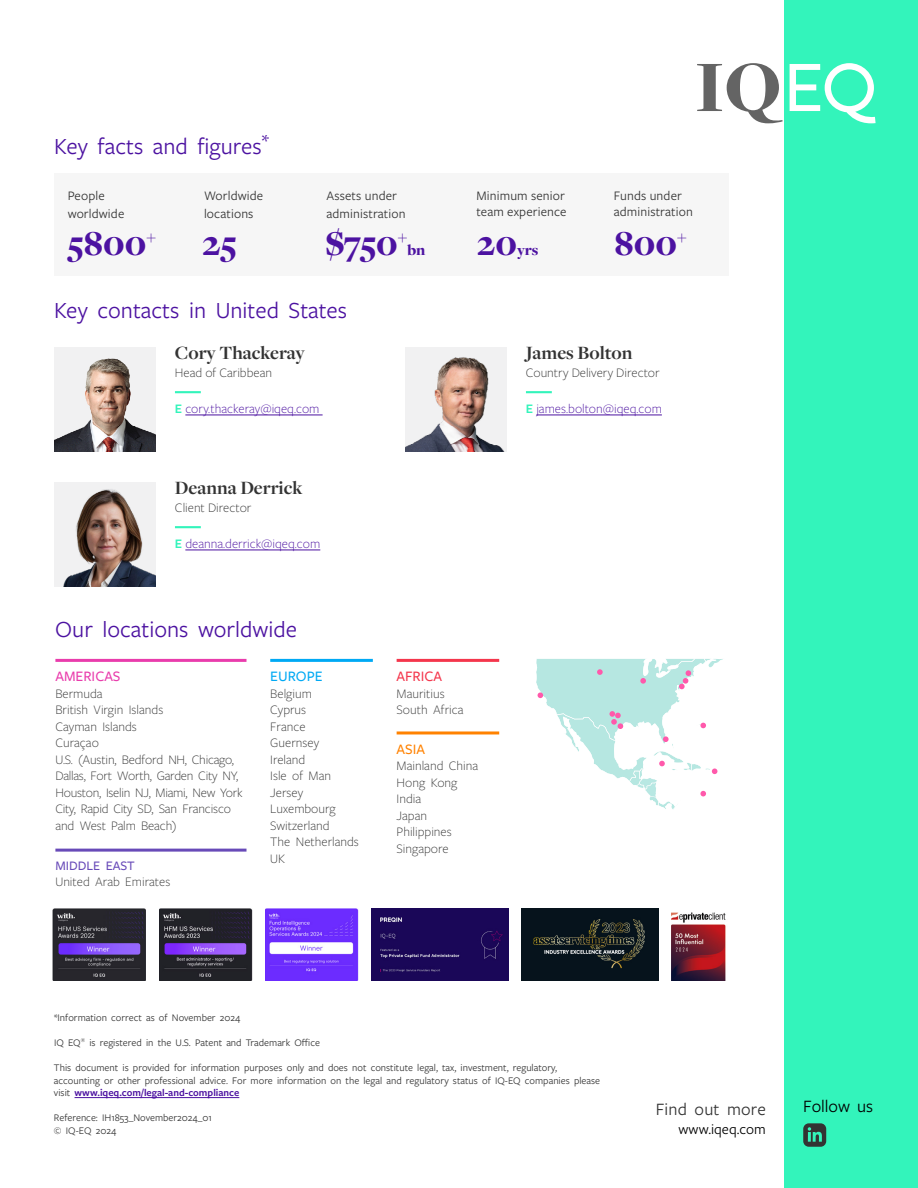
<style>
.page{position:relative;width:918px;height:1188px;background:#fff}
.page>*{position:absolute;margin:0;border:0;box-sizing:border-box;transform-origin:0 0}
.t1{font:900 36.3px "Freight Disp Pro";color:#4c12a1}
.t2{font:24px "Freight Sans Pro";color:#4c12a1}
.t3{font:700 19.5px "Freight Disp Pro";color:#333}
.t4{font:18px "Freight Sans Pro";letter-spacing:.01em;color:#333}
.t5{font:18px "Freight Sans Pro";color:#000}
.t6{font:900 15.9px "Freight Disp Pro";color:#4c12a1}
.t7{font:15px "Freight Sans Pro";color:#000}
.t8{font:500 15px "Freight Sans Pro";color:#e93cac}
.t9{font:500 15px "Freight Sans Pro";color:#00a9f4}
.t10{font:500 15px "Freight Sans Pro";color:#f4364c}
.t11{font:500 15px "Freight Sans Pro";color:#ff8200}
.t12{font:300 13.5px/16.5px "Freight Sans Pro";color:#333}
.t13{font:13.5px/18px "Freight Sans Pro";letter-spacing:.01em;color:#333}
.t14{font:300 13.5px "Freight Sans Pro";color:#4c12a1}
.t15{font:500 13.5px "Freight Sans Pro";color:#684ab8}
.t16{font:10.5px/12.6px "Freight Sans Pro";color:#333}
.s1{font-weight:600;color:#33f4bb}
.s2{font-weight:600;color:#4c12a1}
</style>
<div class="page">
<div style="left:784px;top:0;width:134px;height:1188px;background:#33f4bb"></div>
<svg style="left:697px;top:63px;width:86px;height:60px"></svg>
<svg style="left:790px;top:63px;width:86px;height:60px"></svg>
<svg style="left:803px;top:1123px;width:23px;height:24px"></svg>
<img style="left:53px;top:909px;width:93px;height:72px">
<img style="left:159px;top:909px;width:93px;height:72px">
<img style="left:265px;top:909px;width:93px;height:72px">
<img style="left:521px;top:909px;width:137px;height:72px">
<img style="left:671px;top:912px;width:55px;height:69px">
<img style="left:371px;top:909px;width:137px;height:72px">
<hr style="left:55px;top:659px;width:191px;height:3px;background:#e93cac">
<hr style="left:55px;top:849px;width:191px;height:3px;background:#684ab8">
<hr style="left:270px;top:659px;width:103px;height:3px;background:#00a9f4">
<hr style="left:397px;top:659px;width:102px;height:3px;background:#f4364c">
<hr style="left:397px;top:731px;width:102px;height:3px;background:#ff8200">
<svg style="left:536px;top:659px;width:187px;height:150px"></svg>
<div style="left:54px;top:173px;width:675px;height:102px;background:#f6f6f6"></div>
<hr style="left:75px;top:1097px;width:164px;height:1px;background:#4c12a1">
<img style="left:54px;top:347px;width:102px;height:104px">
<hr style="left:185px;top:415px;width:138px;height:1px;background:#4c12a1">
<hr style="left:175px;top:391px;width:26px;height:2px;background:#33f4bb">
<div style="left:405px;top:347px;width:102px;height:104px;background:#f1f1f2"></div>
<img style="left:405px;top:357px;width:99px;height:94px">
<hr style="left:536px;top:415px;width:126px;height:1px;background:#4c12a1">
<hr style="left:526px;top:391px;width:26px;height:2px;background:#33f4bb">
<div style="left:54px;top:482px;width:102px;height:104px;background:#f1f1f2"></div>
<img style="left:63px;top:489px;width:93px;height:97px">
<hr style="left:185px;top:550px;width:135px;height:1px;background:#4c12a1">
<hr style="left:175px;top:526px;width:26px;height:2px;background:#33f4bb">
<h2 class="t2" style="left:54px;top:131px;width:216px">Key facts and figures<sup>*</sup></h2>
<p class="t13" style="left:68px;top:186px;width:58px">People worldwide</p>
<p class="t13" style="left:204px;top:186px;width:61px">Worldwide locations</p>
<p class="t13" style="left:326px;top:186px;width:81px">Assets under administration</p>
<p class="t13" style="left:476px;top:186px;width:92px;line-height:16.5px">Minimum senior team experience</p>
<p class="t13" style="left:614px;top:186px;width:81px;line-height:16.5px">Funds under administration</p>
<h1 class="t1" style="left:68px;top:219px;width:90px">5800<sup>+</sup></h1>
<h1 class="t1" style="left:203px;top:219px;width:36px">25</h1>
<h1 class="t1" style="left:325px;top:219px;width:84px">$750<sup>+</sup></h1>
<h1 class="t1" style="left:615px;top:219px;width:73px">800<sup>+</sup></h1>
<p class="t6" style="left:407px;top:239px;width:20px">bn</p>
<h1 class="t1" style="left:477px;top:219px;width:41px">20</h1>
<p class="t6" style="left:517px;top:239px;width:23px">yrs</p>
<h2 class="t2" style="left:54px;top:294px;width:295px">Key contacts in United States</h2>
<h3 class="t3" style="left:175px;top:340px;width:131px">Cory Thackeray</h3>
<p class="t12" style="left:175px;top:364px;width:99px">Head of Caribbean</p>
<p class="t14" style="left:175px;top:400px;width:146px"><span class="s1">E</span> cory.thackeray@iqeq.com</p>
<h3 class="t3" style="left:175px;top:475px;width:129px">Deanna Derrick</h3>
<p class="t12" style="left:175px;top:499px;width:78px">Client Director</p>
<p class="t14" style="left:175px;top:535px;width:147px"><span class="s1">E</span> deanna.derrick@iqeq.com</p>
<h2 class="t2" style="left:55px;top:614px;width:243px">Our locations worldwide</h2>
<p class="t8" style="left:55px;top:666px;width:67px">AMERICAS</p>
<p class="t12" style="left:55px;top:684px;width:189px">Bermuda<br>British Virgin Islands<br>Cayman Islands<br>Curaçao<br>U.S. (Austin, Bedford NH, Chicago,<br>Dallas, Fort Worth, Garden City NY,<br>Houston, Iselin NJ, Miami, New York<br>City, Rapid City SD, San Francisco and West Palm Beach)</p>
<p class="t15" style="left:55px;top:856px;width:81px">MIDDLE EAST</p>
<p class="t12" style="left:55px;top:873px;width:117px">United Arab Emirates</p>
<p class="t9" style="left:270px;top:666px;width:54px">EUROPE</p>
<p class="t12" style="left:270px;top:684px;width:90px">Belgium<br>Cyprus<br>France<br>Guernsey<br>Ireland<br>Isle of Man<br>Jersey<br>Luxembourg<br>Switzerland<br>The Netherlands<br>UK</p>
<p class="t10" style="left:397px;top:666px;width:47px">AFRICA</p>
<p class="t12" style="left:397px;top:684px;width:68px">Mauritius<br>South Africa</p>
<p class="t11" style="left:397px;top:739px;width:30px">ASIA</p>
<p class="t12" style="left:397px;top:757px;width:83px">Mainland China<br>Hong Kong<br>India<br>Japan<br>Philippines<br>Singapore</p>
<h3 class="t3" style="left:526px;top:340px;width:108px">James Bolton</h3>
<p class="t12" style="left:526px;top:364px;width:135px">Country Delivery Director</p>
<p class="t14" style="left:526px;top:400px;width:137px"><span class="s1">E</span> james.bolton@iqeq.com</p>
<p class="t16" style="left:54px;top:1010px;width:188px">*Information correct as of November 2024</p>
<p class="t16" style="left:54px;top:1036px;width:267px">IQ EQ<sup>®</sup> is registered in the U.S. Patent and Trademark Office</p>
<p class="t16" style="left:54px;top:1061px;width:548px">This document is provided for information purposes only and does not constitute legal, tax, investment, regulatory, accounting or other professional advice. For more information on the legal and regulatory status of IQ-EQ companies please visit <span class="s2">www.iqeq.com/legal-and-compliance</span></p>
<p class="t16" style="left:54px;top:1111px;width:159px">Reference: IH1853_November2024_01 © IQ-EQ 2024</p>
<h3 class="t4" style="left:656px;top:1097px;width:111px">Find out more</h3>
<h3 class="t5" style="left:803px;top:1094px;width:72px">Follow us</h3>
<p class="t7" style="left:678px;top:1119px;width:89px">www.iqeq.com</p>
</div>
